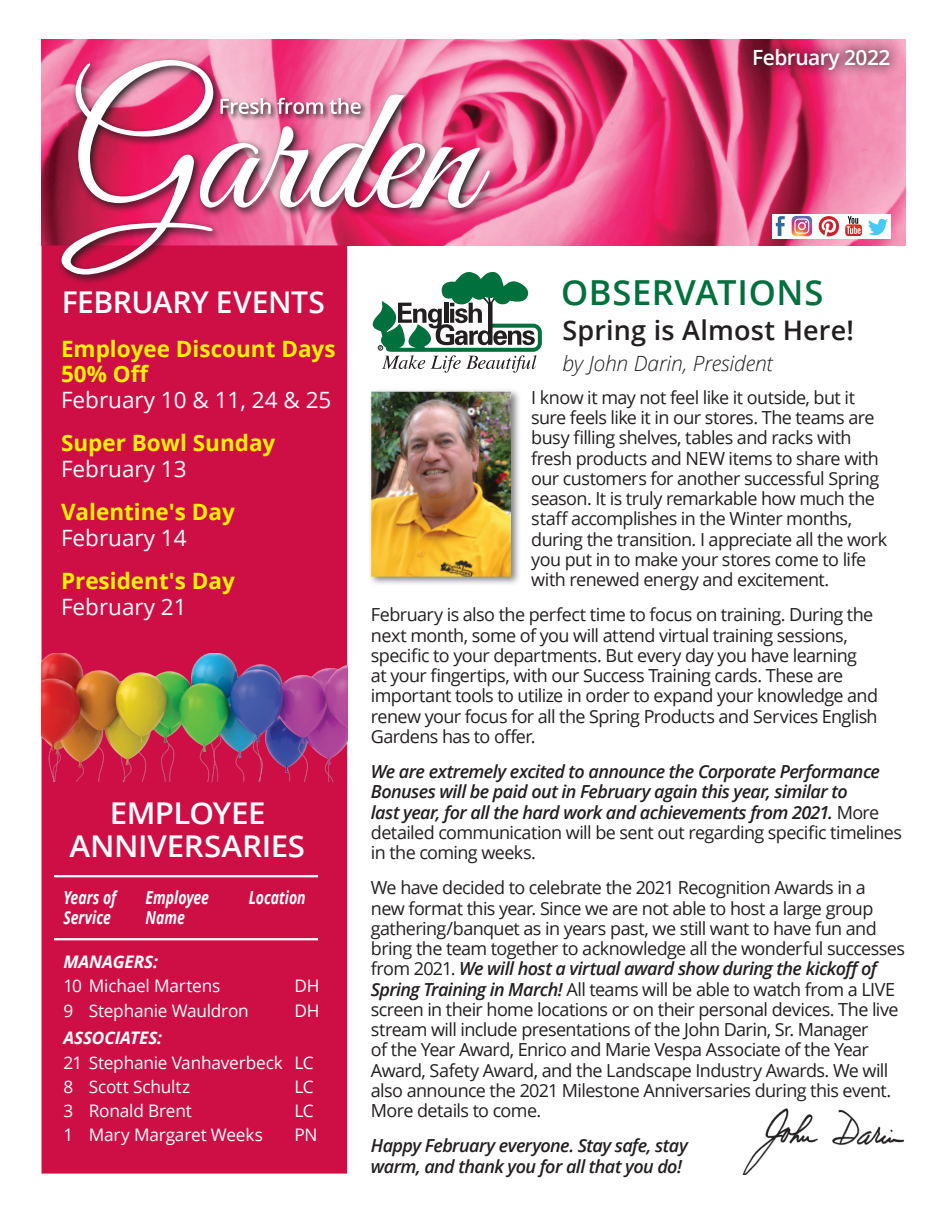
<style>
.page{position:relative;width:945px;height:1215px;background:#fff}
.page>*{position:absolute;margin:0;border:0;box-sizing:border-box;transform-origin:0 0}
.t1{font:600 34.5px "Open Sans";letter-spacing:.02em;color:#00703c}
.t2{font:600 30px/33px "Open Sans";letter-spacing:-.015em;color:#fff;text-align:center;scale:1.04 1}
.t3{font:600 30px "Open Sans";letter-spacing:-.015em;color:#fff}
.t4{font:600 27px "Open Sans";letter-spacing:.005em;color:#231f20}
.t5{font:700 22.5px "Open Sans";color:#fff200}
.t6{font:22.5px "Open Sans";color:#fff}
.t7{font:italic 300 21px "Open Sans";letter-spacing:-.01em;color:#231f20}
.t8{font:600 21px "Open Sans";letter-spacing:-.025em;color:#fff}
.t9{font:18px/20.2px "Open Sans";letter-spacing:-.035em;color:#231f20}
.t10{font:italic 600 18px/20.2px "Open Sans";letter-spacing:-.03em;color:#231f20}
.t11{font:italic 700 18px/19.5px "Open Sans";letter-spacing:-.005em;color:#fff;scale:.78 1}
.t12{font:17.25px "Open Sans";letter-spacing:-.015em;color:#fff}
.t13{font:italic 700 17.25px "Open Sans";letter-spacing:-.005em;color:#fff}
.s1{font-weight:400;font-style:normal}
.s2{font-weight:600;font-style:italic}
</style>
<div class="page">
<img style="left:742px;top:1108px;width:163px;height:66px">
<img style="left:42px;top:40px;width:864px;height:206px">
<div style="left:42px;top:245px;width:305px;height:929px;background:#ce0f46"></div>
<svg style="left:372px;top:276px;width:170px;height:97px"></svg>
<div style="left:741px;top:36px;width:162px;height:47px;background:#231f20;opacity:.9"></div>
<div style="left:368px;top:389px;width:153px;height:198px;background:#231f20;opacity:.55"></div>
<img style="left:371px;top:392px;width:140px;height:185px">
<svg style="left:57px;top:56px;width:443px;height:229px;background:#d26385"></svg>
<img style="left:62px;top:60px;width:428px;height:215px">
<div style="left:772px;top:214px;width:118px;height:24px;background:#fff"></div>
<svg style="left:776px;top:216px;width:9px;height:20px"></svg>
<svg style="left:868px;top:218px;width:20px;height:18px"></svg>
<svg style="left:818px;top:216px;width:44px;height:21px"></svg>
<svg style="left:792px;top:216px;width:20px;height:20px"></svg>
<img style="left:42px;top:653px;width:305px;height:129px">
<hr style="left:54px;top:875px;width:264px;height:2px;background:#fff">
<hr style="left:54px;top:938px;width:264px;height:2px;background:#fff">
<p class="t8" style="left:752px;top:43px;width:140px">February 2022</p>
<p class="t3" style="left:62px;top:282px;width:265px">FEBRUARY EVENTS</p>
<p class="t5" style="left:61px;top:333px;width:276px">Employee Discount Days</p>
<p class="t5" style="left:61px;top:358px;width:90px">50% Off</p>
<p class="t6" style="left:61px;top:384px;width:272px">February 10 &amp; 11, 24 &amp; 25</p>
<p class="t5" style="left:61px;top:427px;width:216px">Super Bowl Sunday</p>
<p class="t6" style="left:61px;top:453px;width:127px">February 13</p>
<p class="t5" style="left:61px;top:496px;width:175px">Valentine's Day</p>
<p class="t6" style="left:61px;top:522px;width:127px">February 14</p>
<p class="t5" style="left:61px;top:565px;width:175px">President's Day</p>
<p class="t6" style="left:61px;top:591px;width:127px">February 21</p>
<p class="t2" style="left:70px;top:796px;width:228px">EMPLOYEE<br>ANNIVERSARIES</p>
<p class="t11" style="left:63px;top:887px;width:70px">Years of</p>
<p class="t11" style="left:63px;top:907px;width:62px">Service</p>
<p class="t11" style="left:146px;top:887px;width:83px">Employee<br>Name</p>
<p class="t11" style="left:249px;top:887px;width:74px">Location</p>
<p class="t13" style="left:63px;top:950px;width:96px">MANAGERS:</p>
<p class="t12" style="left:63px;top:974px;width:158px">10 Michael Martens</p>
<p class="t12" style="left:294px;top:974px;width:27px">DH</p>
<p class="t12" style="left:63px;top:999px;width:187px">9 Stephanie Wauldron</p>
<p class="t12" style="left:294px;top:999px;width:27px">DH</p>
<p class="t13" style="left:63px;top:1026px;width:100px">ASSOCIATES:</p>
<p class="t12" style="left:63px;top:1051px;width:252px">21 Stephanie Vanhaverbeck LC</p>
<p class="t12" style="left:63px;top:1075px;width:128px">8 Scott Schultz</p>
<p class="t12" style="left:294px;top:1075px;width:21px">LC</p>
<p class="t12" style="left:63px;top:1099px;width:130px">3 Ronald Brent</p>
<p class="t12" style="left:294px;top:1099px;width:21px">LC</p>
<p class="t12" style="left:63px;top:1123px;width:201px">1 Mary Margaret Weeks</p>
<p class="t12" style="left:294px;top:1123px;width:25px">PN</p>
<p class="t1" style="left:561px;top:269px;width:264px">OBSERVATIONS</p>
<p class="t4" style="left:562px;top:311px;width:293px">Spring is Almost Here!</p>
<p class="t7" style="left:562px;top:349px;width:212px">by John Darin, President</p>
<p class="t9" style="left:531px;top:387px;width:357px">I know it may not feel like it outside, but it sure feels like it in our stores. The teams are busy filling shelves, tables and racks with fresh products and NEW items to share with our customers for another successful Spring season. It is truly remarkable how much the staff accomplishes in the Winter months, during the transition. I appreciate all the work you put in to make your stores come to life with renewed energy and excitement.</p>
<p class="t9" style="left:371px;top:604px;width:509px">February is also the perfect time to focus on training. During the next month, some of you will attend virtual training sessions, specific to your departments. But every day you have learning<br>at your fingertips, with our Success Training cards. These are important tools to utilize in order to expand your knowledge and renew your focus for all the Spring Products and Services English Gardens has to offer.</p>
<p class="t10" style="left:371px;top:761px;width:533px">We are extremely excited to announce the Corporate Performance Bonuses will be paid out in February again this year, similar to<br>last year, for all the hard work and achievements from 2021. <span class="s1">More detailed communication will be sent out regarding specific timelines in the coming weeks.</span></p>
<p class="t9" style="left:371px;top:877px;width:536px">We have decided to celebrate the 2021 Recognition Awards in a<br>new format this year. Since we are not able to host a large group gathering/banquet as in years past, we still want to have fun and bring the team together to acknowledge all the wonderful successes from 2021. <span class="s2">We will host a virtual award show during the kickoff of Spring Training in March!</span> All teams will be able to watch from a LIVE screen in their home locations or on their personal devices. The live stream will include presentations of the John Darin, Sr. Manager<br>of the Year Award, Enrico and Marie Vespa Associate of the Year Award, Safety Award, and the Landscape Industry Awards. We will also announce the 2021 Milestone Anniversaries during this event.<br>More details to come.</p>
<p class="t10" style="left:371px;top:1135px;width:318px">Happy February everyone. Stay safe, stay warm, and thank you for all that you do!</p>
</div>
